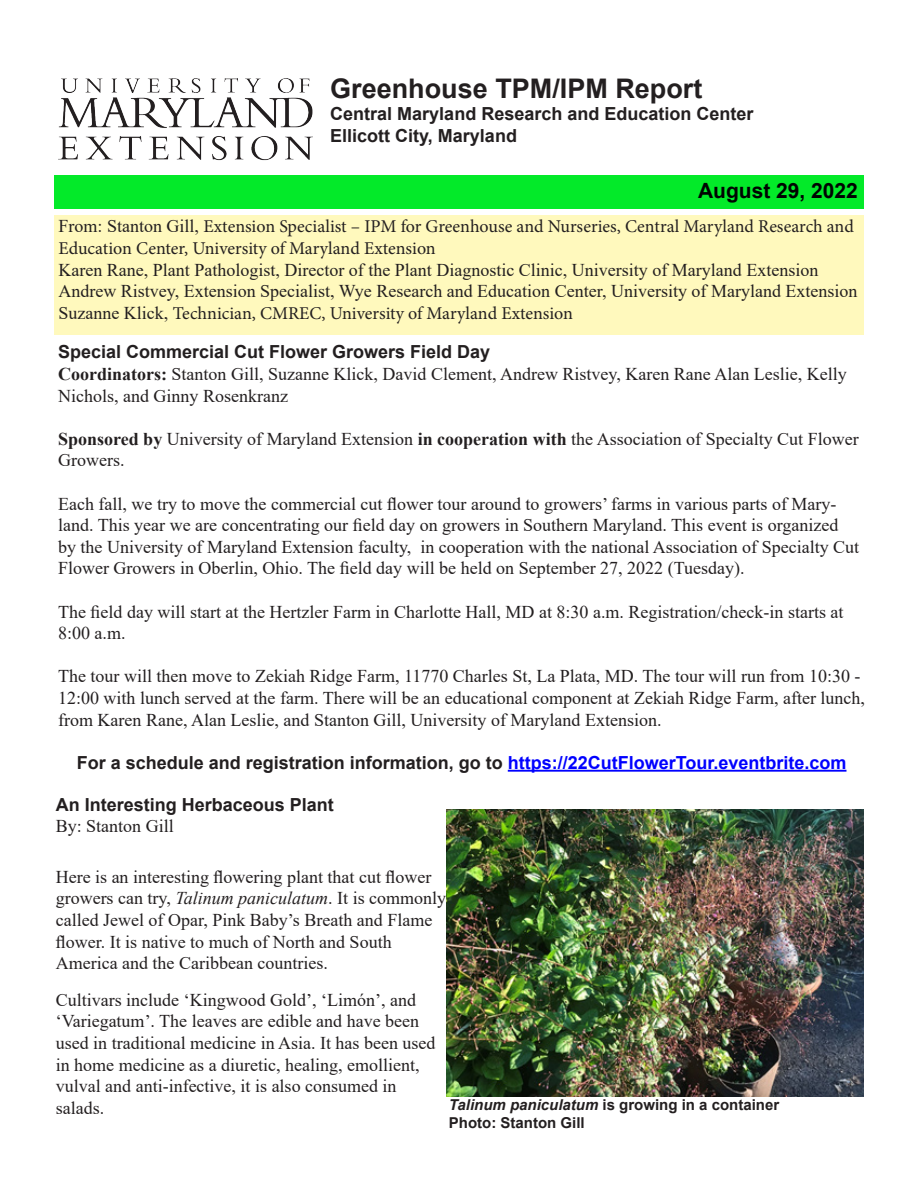
<style>
.page{position:relative;width:918px;height:1188px;background:#fff}
.page>*{position:absolute;margin:0;border:0;box-sizing:border-box;transform-origin:0 0}
.t1{font:700 27px "Arial";color:#231f20}
.t2{font:700 21px "Arial";color:#000402}
.t3{font:18px/21.6px "Times New Roman";color:#231f20}
.t4{font:18px/21.6px "Minion Pro";color:#231f20}
.t5{font:700 18px/21.6px "Arial";color:#231f20}
.t6{font:700 15px/18px "Arial";color:#231f20}
.s1{font-family:"Times New Roman"}
.s2{font-family:"Arial";font-weight:700}
.s3{font-weight:700}
.s4{color:#00f}
.s5{font-family:"Times New Roman";font-weight:400}
.s6{font-style:italic}
</style>
<div class="page">
<div style="left:54px;top:175px;width:810px;height:34px;background:#03ea29"></div>
<div style="left:54px;top:215px;width:809px;height:120px;background:#fff9bd"></div>
<img style="left:59px;top:79px;width:253px;height:82px">
<hr style="left:508px;top:770px;width:338px;height:2px;background:#00f">
<img style="left:447px;top:809px;width:417px;height:287px">
<h1 class="t1" style="left:330px;top:70px;width:374px">Greenhouse TPM/IPM Report</h1>
<p class="t5" style="left:330px;top:103px;width:425px">Central Maryland Research and Education Center<br>Ellicott City, Maryland</p>
<p class="t2" style="left:698px;top:176px;width:161px">August 29, 2022</p>
<p class="t4" style="left:58px;top:216px;width:797px"><span class="s1">From: Stanton Gill,</span> Extension Specialist – IPM for Greenhouse and Nurseries, Central Maryland Research and<br>Education Center, University of Maryland Extension</p>
<p class="t3" style="left:58px;top:258px;width:801px">Karen Rane, Plant Pathologist, Director of the Plant Diagnostic Clinic, University of Maryland Extension<br>Andrew Ristvey, Extension Specialist, Wye Research and Education Center, University of Maryland Extension</p>
<p class="t4" style="left:58px;top:302px;width:516px"><span class="s1">Suzanne Klick,</span> Technician, CMREC, University of Maryland Extension</p>
<p class="t3" style="left:58px;top:341px;width:790px"><span class="s2">Special Commercial Cut Flower Growers Field Day<br></span><span class="s3">Coordinators:</span> Stanton Gill, Suzanne Klick, David Clement, Andrew Ristvey, Karen Rane Alan Leslie, Kelly<br>Nichols, and Ginny Rosenkranz</p>
<p class="t3" style="left:58px;top:427px;width:802px"><span class="s3">Sponsored by</span> University of Maryland Extension <span class="s3">in cooperation with</span> the Association of Specialty Cut Flower<br>Growers.</p>
<p class="t3" style="left:58px;top:492px;width:803px">Each fall, we try to move the commercial cut flower tour around to growers’ farms in various parts of Mary&shy;land. This year we are concentrating our field day on growers in Southern Maryland. This event is organized by the University of Maryland Extension faculty, in cooperation with the national Association of Specialty Cut Flower Growers in Oberlin, Ohio. The field day will be held on September 27, 2022 (Tuesday).</p>
<p class="t3" style="left:58px;top:600px;width:787px">The field day will start at the Hertzler Farm in Charlotte Hall, MD at 8:30 a.m. Registration/check-in starts at<br>8:00 a.m.</p>
<p class="t3" style="left:58px;top:665px;width:808px">The tour will then move to Zekiah Ridge Farm, 11770 Charles St, La Plata, MD. The tour will run from 10:30 -<br>12:00 with lunch served at the farm. There will be an educational component at Zekiah Ridge Farm, after lunch, from Karen Rane, Alan Leslie, and Stanton Gill, University of Maryland Extension.</p>
<p class="t5" style="left:77px;top:752px;width:771px">For a schedule and registration information, go to <span class="s4">https://22CutFlowerTour.eventbrite.com</span></p>
<p class="t5" style="left:56px;top:794px;width:280px">An Interesting Herbaceous Plant<br><span class="s5">By: Stanton Gill</span></p>
<p class="t3" style="left:56px;top:865px;width:392px">Here is an interesting flowering plant that cut flower growers can try, <span class="s6">Talinum paniculatum</span>. It is commonly called Jewel of Opar, Pink Baby’s Breath and Flame flower. It is native to much of North and South America and the Caribbean countries.</p>
<p class="t3" style="left:56px;top:988px;width:381px">Cultivars include ‘Kingwood Gold’, ‘Limón’, and ‘Variegatum’. The leaves are edible and have been used in traditional medicine in Asia. It has been used in home medicine as a diuretic, healing, emollient, vulval and anti-infective, it is also consumed in salads.</p>
<p class="t6" style="left:449px;top:1096px;width:332px"><span class="s6">Talinum paniculatum</span> is growing in a container<br>Photo: Stanton Gill</p>
</div>
